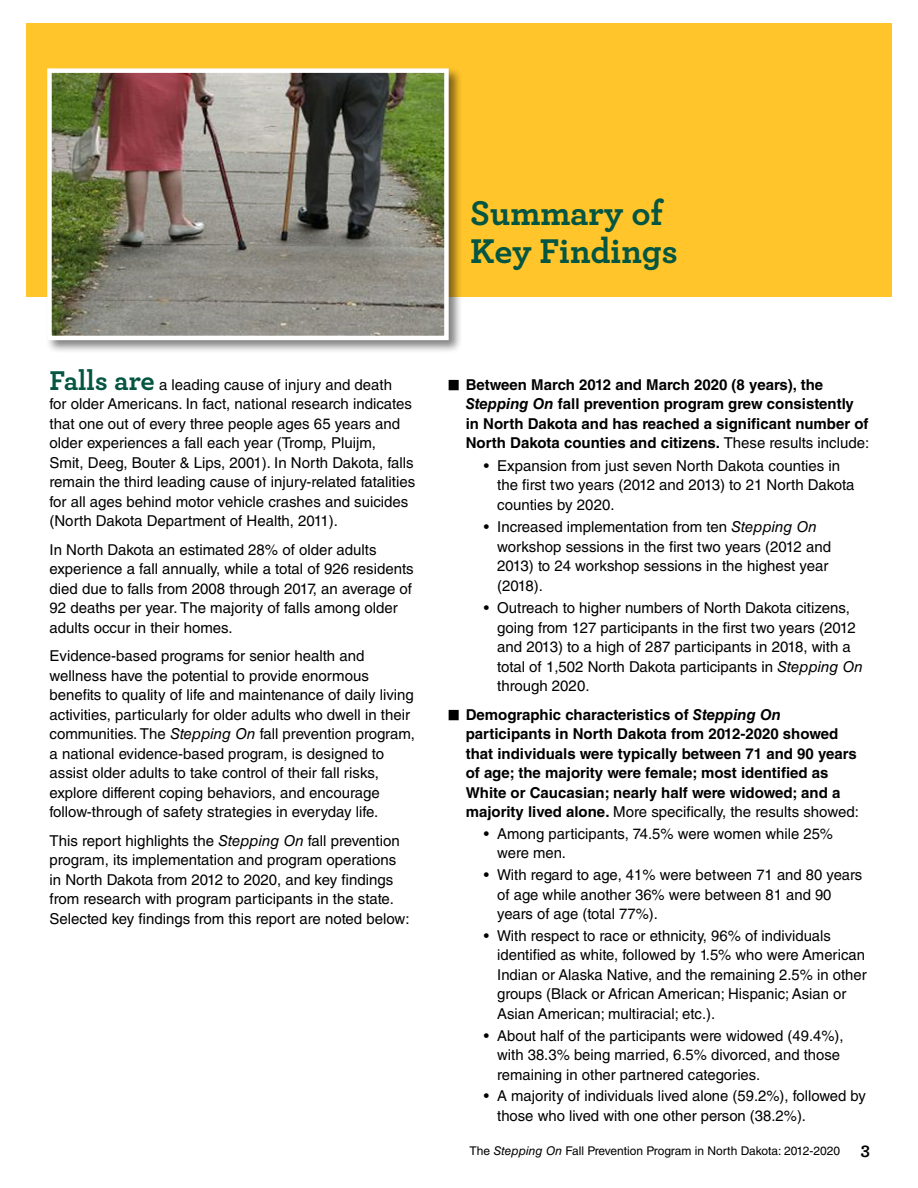
<style>
.page{position:relative;width:918px;height:1188px;background:#fff}
.page>*{position:absolute;margin:0;border:0;box-sizing:border-box;transform-origin:0 0}
.Section_title{font:700 36px/37.5px "Archer";color:#045541}
.Body_text{font:15px/19.5px "Helvetica LT Std";color:#000}
.t1{font:700 15px/19.5px "Helvetica LT Std";color:#000}
.t2{font:12px "Helvetica LT Std";color:#000}
.s1{font-family:"Archer";font-weight:700;font-size:28.5px;color:#045541}
.s2{font-style:italic}
.s3{font-weight:400}
.s4{font-family:"Archer";font-weight:700;font-size:18px}
</style>
<div class="page">
<div style="left:26px;top:23px;width:866px;height:274px;background:#ffc52b"></div>
<div style="left:45px;top:66px;width:418px;height:288px;background:#000;opacity:.5"></div>
<img style="left:52px;top:73px;width:392px;height:262px">
<div style="left:47px;top:68px;width:402px;height:272px;border:4px solid #fff"></div>
<p class="Body_text" style="left:50px;top:375px;width:367px"><span class="s1">Falls are</span> a leading cause of injury and death<br>for older Americans. In fact, national research indicates that one out of every three people ages 65 years and older experiences a fall each year (Tromp, Pluijm,<br>Smit, Deeg, Bouter &amp; Lips, 2001). In North Dakota, falls remain the third leading cause of injury-related fatalities for all ages behind motor vehicle crashes and suicides (North Dakota Department of Health, 2011).</p>
<p class="Body_text" style="left:50px;top:540px;width:366px">In North Dakota an estimated 28% of older adults experience a fall annually, while a total of 926 residents died due to falls from 2008 through 2017, an average of 92 deaths per year. The majority of falls among older adults occur in their homes.</p>
<p class="Body_text" style="left:50px;top:646px;width:367px">Evidence-based programs for senior health and wellness have the potential to provide enormous benefits to quality of life and maintenance of daily living activities, particularly for older adults who dwell in their communities. The <span class="s2">Stepping On</span> fall prevention program, a national evidence-based program, is designed to assist older adults to take control of their fall risks, explore different coping behaviors, and encourage follow-through of safety strategies in everyday life.</p>
<p class="Body_text" style="left:50px;top:831px;width:362px">This report highlights the <span class="s2">Stepping On</span> fall prevention program, its implementation and program operations in North Dakota from 2012 to 2020, and key findings from research with program participants in the state.<br>Selected key findings from this report are noted below:</p>
<p class="Section_title" style="left:470px;top:192px;width:209px">Summary of<br>Key Findings</p>
<p class="t1" style="left:466px;top:374px;width:405px">Between March 2012 and March 2020 (8 years), the <span class="s2">Stepping On</span> fall prevention program grew consistently in North Dakota and has reached a significant number of North Dakota counties and citizens. <span class="s3">These results include:</span></p>
<p class="Body_text" style="left:497px;top:456px;width:359px;text-indent:-14px">• Expansion from just seven North Dakota counties in the first two years (2012 and 2013) to 21 North Dakota counties by 2020.</p>
<p class="Body_text" style="left:497px;top:517px;width:335px;text-indent:-14px">• Increased implementation from ten <span class="s2">Stepping On </span>workshop sessions in the first two years (2012 and 2013) to 24 workshop sessions in the highest year (2018).</p>
<p class="Body_text" style="left:497px;top:598px;width:367px;text-indent:-14px">• Outreach to higher numbers of North Dakota citizens, going from 127 participants in the first two years (2012 and 2013) to a high of 287 participants in 2018, with a total of 1,502 North Dakota participants in <span class="s2">Stepping On </span>through 2020.</p>
<p class="t1" style="left:466px;top:704px;width:395px">Demographic characteristics of <span class="s2">Stepping On </span>participants in North Dakota from 2012-2020 showed that individuals were typically between 71 and 90 years of age; the majority were female; most identified as White or Caucasian; nearly half were widowed; and a majority lived alone. <span class="s3">More specifically, the results showed:</span></p>
<p class="Body_text" style="left:497px;top:824px;width:337px;text-indent:-14px">• Among participants, 74.5% were women while 25% were men.</p>
<p class="Body_text" style="left:497px;top:865px;width:367px;text-indent:-14px">• With regard to age, 41% were between 71 and 80 years of age while another 36% were between 81 and 90 years of age (total 77%).</p>
<p class="Body_text" style="left:497px;top:926px;width:371px;text-indent:-14px">• With respect to race or ethnicity, 96% of individuals identified as white, followed by 1.5% who were American Indian or Alaska Native, and the remaining 2.5% in other groups (Black or African American; Hispanic; Asian or Asian American; multiracial; etc.).</p>
<p class="Body_text" style="left:497px;top:1026px;width:348px;text-indent:-14px">• About half of the participants were widowed (49.4%), with 38.3% being married, 6.5% divorced, and those remaining in other partnered categories.</p>
<p class="Body_text" style="left:497px;top:1086px;width:370px;text-indent:-14px">• A majority of individuals lived alone (59.2%), followed by those who lived with one other person (38.2%).</p>
<p class="t2" style="left:470px;top:1144px;width:402px">The <span class="s2">Stepping On</span> Fall Prevention Program in North Dakota: 2012-2020 <span class="s4">3</span></p>
</div>
